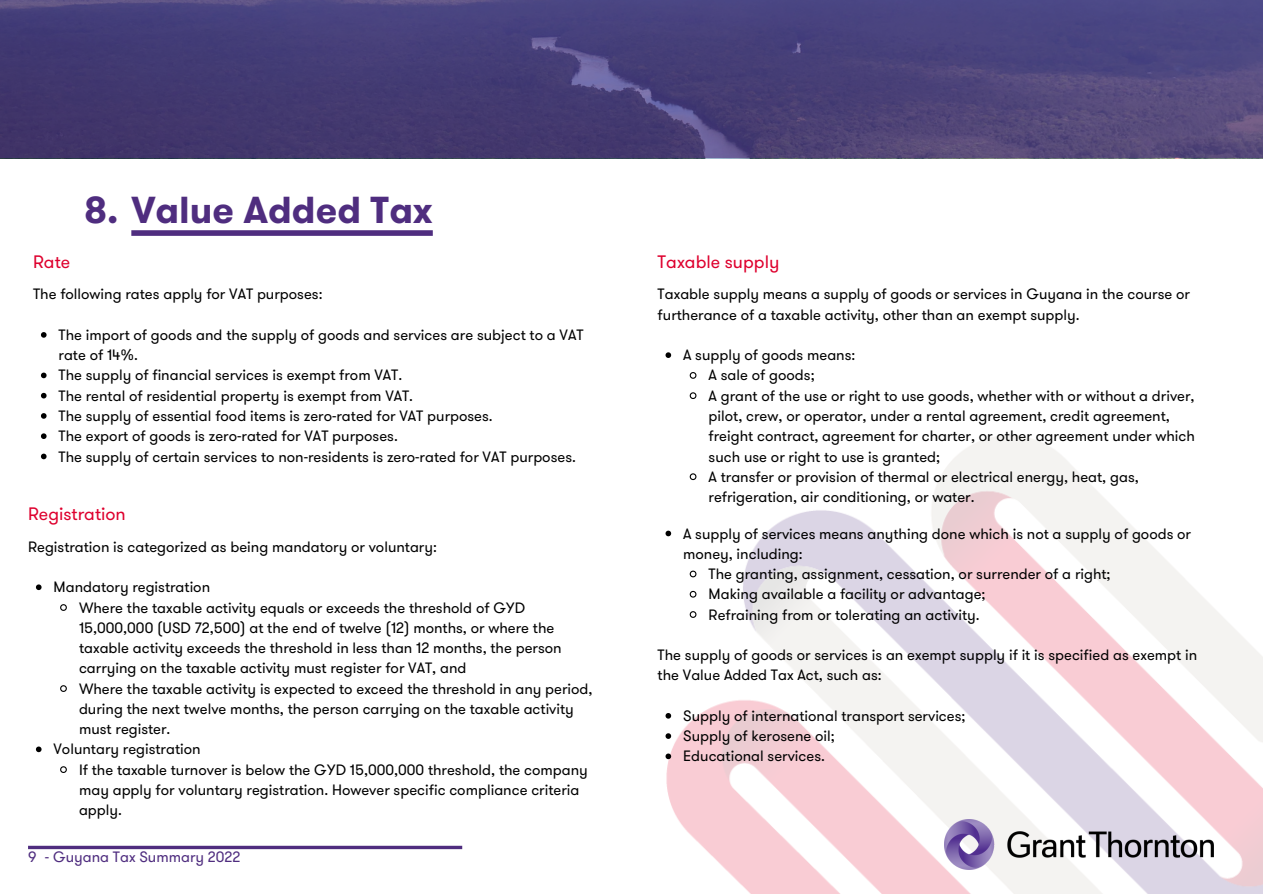
<style>
.page{position:relative;width:1263px;height:894px;background:#fff}
.page>*{position:absolute;margin:0;border:0;box-sizing:border-box;transform-origin:0 0}
.t1{font:700 37.5px "GT Walsheim Pro";color:#4f2d7f}
.t2{font:18px "GT Walsheim Pro";color:#de002e}
.t3{font:15px/20.2px "GT Walsheim Pro";color:#000}
.t4{font:15px "GT Walsheim Pro";color:#4f2d7f}
</style>
<div class="page">
<svg style="left:0;top:0;width:1263px;height:158px;background:#494077"></svg>
<div style="left:131px;top:230px;width:302px;height:6px;background:#4f2d7f"></div>
<img style="left:666px;top:354px;width:597px;height:539px">
<img style="left:945px;top:819px;width:268px;height:50px">
<svg style="left:41px;top:332px;width:6px;height:5px"></svg>
<svg style="left:41px;top:372px;width:6px;height:6px"></svg>
<svg style="left:41px;top:393px;width:6px;height:5px"></svg>
<svg style="left:41px;top:413px;width:6px;height:5px"></svg>
<svg style="left:41px;top:433px;width:6px;height:6px"></svg>
<svg style="left:41px;top:453px;width:6px;height:6px"></svg>
<svg style="left:36px;top:584px;width:6px;height:6px"></svg>
<svg style="left:60px;top:604px;width:7px;height:7px"></svg>
<svg style="left:60px;top:685px;width:7px;height:7px"></svg>
<svg style="left:36px;top:746px;width:6px;height:6px"></svg>
<svg style="left:60px;top:766px;width:7px;height:7px"></svg>
<svg style="left:665px;top:352px;width:6px;height:6px"></svg>
<svg style="left:689px;top:371px;width:8px;height:8px"></svg>
<svg style="left:689px;top:391px;width:8px;height:9px"></svg>
<svg style="left:689px;top:472px;width:8px;height:9px"></svg>
<hr style="left:28px;top:845px;width:434px;height:3px;background:#4f2d7f">
<svg style="left:665px;top:530px;width:6px;height:6px"></svg>
<svg style="left:689px;top:569px;width:8px;height:9px"></svg>
<svg style="left:689px;top:590px;width:8px;height:8px"></svg>
<svg style="left:689px;top:610px;width:8px;height:8px"></svg>
<svg style="left:665px;top:712px;width:6px;height:6px"></svg>
<svg style="left:665px;top:733px;width:6px;height:5px"></svg>
<svg style="left:665px;top:753px;width:6px;height:6px"></svg>
<p class="t2" style="left:33px;top:249px;width:39px">Rate</p>
<h1 class="t1" style="left:84px;top:184px;width:350px">8. Value Added Tax</h1>
<p class="t3" style="left:33px;top:284px;width:291px">The following rates apply for VAT purposes:</p>
<p class="t3" style="left:59px;top:324px;width:527px">The import of goods and the supply of goods and services are subject to a VAT rate of 14%.<br>The supply of financial services is exempt from VAT.<br>The rental of residential property is exempt from VAT.<br>The supply of essential food items is zero-rated for VAT purposes.<br>The export of goods is zero-rated for VAT purposes.<br>The supply of certain services to non-residents is zero-rated for VAT purposes.</p>
<p class="t2" style="left:28px;top:501px;width:99px">Registration</p>
<p class="t3" style="left:28px;top:536px;width:410px">Registration is categorized as being mandatory or voluntary:</p>
<p class="t3" style="left:54px;top:577px;width:158px">Mandatory registration</p>
<p class="t3" style="left:79px;top:597px;width:448px">Where the taxable activity equals or exceeds the threshold of GYD</p>
<p class="t3" style="left:79px;top:617px;width:477px">15,000,000 (USD 72,500) at the end of twelve (12) months, or where the</p>
<p class="t3" style="left:79px;top:637px;width:484px">taxable activity exceeds the threshold in less than 12 months, the person</p>
<p class="t3" style="left:79px;top:658px;width:389px">carrying on the taxable activity must register for VAT, and</p>
<p class="t3" style="left:79px;top:678px;width:515px">Where the taxable activity is expected to exceed the threshold in any period,</p>
<p class="t3" style="left:79px;top:698px;width:496px">during the next twelve months, the person carrying on the taxable activity</p>
<p class="t3" style="left:79px;top:718px;width:93px">must register.</p>
<p class="t3" style="left:54px;top:739px;width:149px">Voluntary registration</p>
<p class="t3" style="left:79px;top:759px;width:510px">If the taxable turnover is below the GYD 15,000,000 threshold, the company</p>
<p class="t3" style="left:79px;top:779px;width:502px">may apply for voluntary registration. However specific compliance criteria</p>
<p class="t3" style="left:79px;top:799px;width:44px">apply.</p>
<p class="t4" style="left:28px;top:846px;width:214px">9 - Guyana Tax Summary 2022</p>
<p class="t2" style="left:658px;top:249px;width:123px">Taxable supply</p>
<p class="t3" style="left:658px;top:284px;width:534px">Taxable supply means a supply of goods or services in Guyana in the course or furtherance of a taxable activity, other than an exempt supply.</p>
<p class="t3" style="left:709px;top:345px;width:488px;text-indent:-25px">A supply of goods means:<br>A sale of goods;<br>A grant of the use or right to use goods, whether with or without a driver, pilot, crew, or operator, under a rental agreement, credit agreement, freight contract, agreement for charter, or other agreement under which such use or right to use is granted;<br>A transfer or provision of thermal or electrical energy, heat, gas, refrigeration, air conditioning, or water.</p>
<p class="t3" style="left:683px;top:523px;width:509px">A supply of services means anything done which is not a supply of goods or</p>
<p class="t3" style="left:683px;top:543px;width:121px">money, including:</p>
<p class="t3" style="left:709px;top:563px;width:403px">The granting, assignment, cessation, or surrender of a right;</p>
<p class="t3" style="left:709px;top:584px;width:278px">Making available a facility or advantage;</p>
<p class="t3" style="left:709px;top:604px;width:272px">Refraining from or tolerating an activity.</p>
<p class="t3" style="left:658px;top:644px;width:541px">The supply of goods or services is an exempt supply if it is specified as exempt in the Value Added Tax Act, such as:</p>
<p class="t3" style="left:683px;top:705px;width:284px">Supply of international transport services;<br>Supply of kerosene oil;<br>Educational services.</p>
</div>
